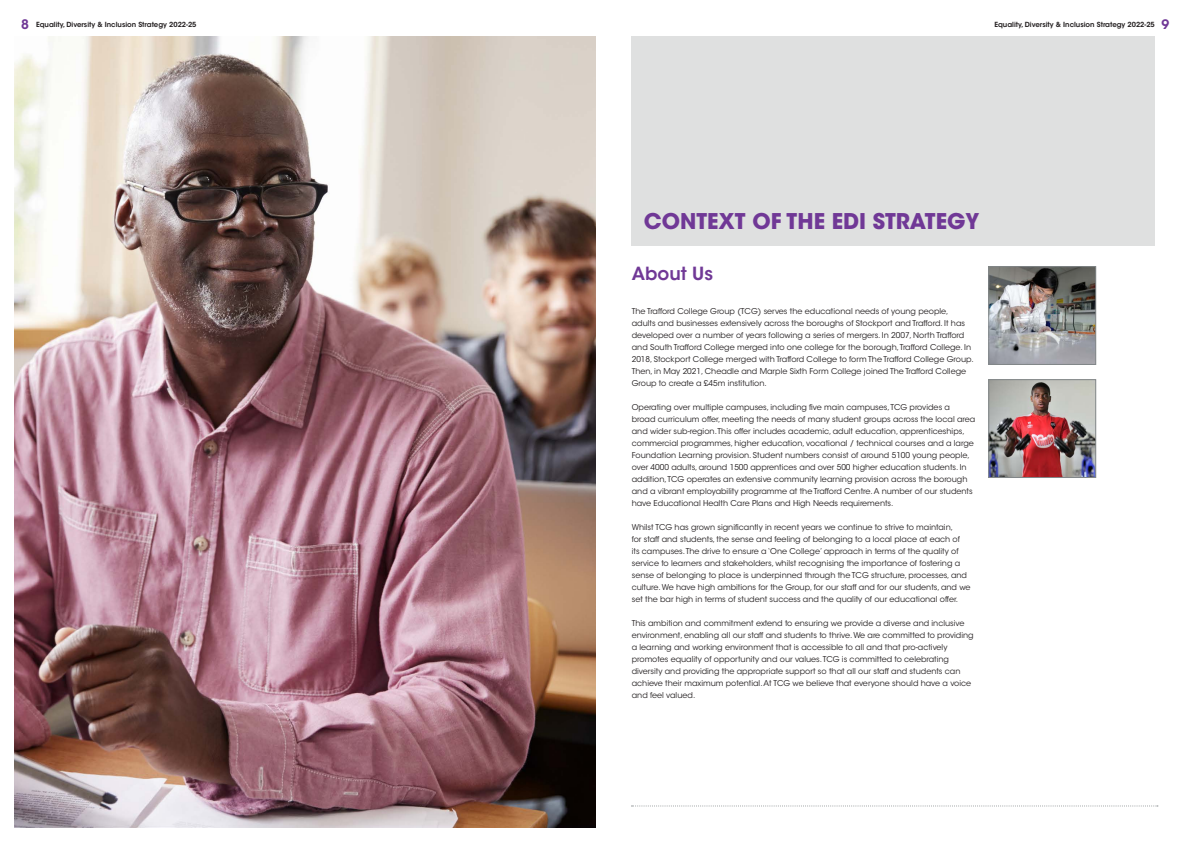
<style>
.page{position:relative;width:1191px;height:842px;background:#fff}
.page>*{position:absolute;margin:0;border:0;box-sizing:border-box;transform-origin:0 0}
.t1{font:700 21.6px "ITC Avant Garde Std";color:#703896}
.t2{font:600 18px "ITC Avant Garde Std";color:#703896}
.t3{font:600 13px "ITC Avant Garde Std";color:#703896}
.t4{font:8px/12px "ITC Avant Garde Std";color:#231f20}
.t5{font:600 7px "ITC Avant Garde Std";color:#231f20}
</style>
<div class="page">
<img style="left:14px;top:36px;width:581px;height:792px">
<img style="left:990px;top:268px;width:104px;height:95px">
<div style="left:988px;top:266px;width:108px;height:99px;border:1px solid #828789"></div>
<img style="left:990px;top:381px;width:104px;height:95px">
<div style="left:988px;top:379px;width:108px;height:99px;border:1px solid #828789"></div>
<div style="left:631px;top:36px;width:524px;height:210px;background:#dfe0e0"></div>
<svg style="left:631px;top:805px;width:527px;height:1px"></svg>
<p class="t3" style="left:21px;top:16px;width:9px">8</p>
<p class="t3" style="left:1161px;top:16px;width:9px">9</p>
<p class="t5" style="left:36px;top:20px;width:162px">Equality, Diversity &amp; Inclusion Strategy 2022-25</p>
<p class="t5" style="left:994px;top:20px;width:162px">Equality, Diversity &amp; Inclusion Strategy 2022-25</p>
<p class="t1" style="left:644px;top:207px;width:337px">CONTEXT OF THE EDI STRATEGY</p>
<p class="t2" style="left:632px;top:262px;width:83px">About Us</p>
<p class="t4" style="left:632px;top:305px;width:343px">The Trafford College Group (TCG) serves the educational needs of young people, adults and businesses extensively across the boroughs of Stockport and Trafford. It has developed over a number of years following a series of mergers. In 2007, North Trafford and South Trafford College merged into one college for the borough, Trafford College. In 2018, Stockport College merged with Trafford College to form The Trafford College Group.<br>Then, in May 2021, Cheadle and Marple Sixth Form College joined The Trafford College Group to create a £45m institution.</p>
<p class="t4" style="left:632px;top:401px;width:345px">Operating over multiple campuses, including five main campuses, TCG provides a broad curriculum offer, meeting the needs of many student groups across the local area and wider sub-region. This offer includes academic, adult education, apprenticeships, commercial programmes, higher education, vocational / technical courses and a large Foundation Learning provision. Student numbers consist of around 5100 young people, over 4000 adults, around 1500 apprentices and over 500 higher education students. In addition, TCG operates an extensive community learning provision across the borough and a vibrant employability programme at the Trafford Centre. A number of our students have Educational Health Care Plans and High Needs requirements.</p>
<p class="t4" style="left:632px;top:521px;width:340px">Whilst TCG has grown significantly in recent years we continue to strive to maintain,<br>for staff and students, the sense and feeling of belonging to a local place at each of<br>its campuses. The drive to ensure a ‘One College’ approach in terms of the quality of service to learners and stakeholders, whilst recognising the importance of fostering a sense of belonging to place is underpinned through the TCG structure, processes, and culture. We have high ambitions for the Group, for our staff and for our students, and we set the bar high in terms of student success and the quality of our educational offer.</p>
<p class="t4" style="left:632px;top:617px;width:343px">This ambition and commitment extend to ensuring we provide a diverse and inclusive environment, enabling all our staff and students to thrive. We are committed to providing a learning and working environment that is accessible to all and that pro-actively promotes equality of opportunity and our values. TCG is committed to celebrating diversity and providing the appropriate support so that all our staff and students can achieve their maximum potential. At TCG we believe that everyone should have a voice and feel valued.</p>
</div>
